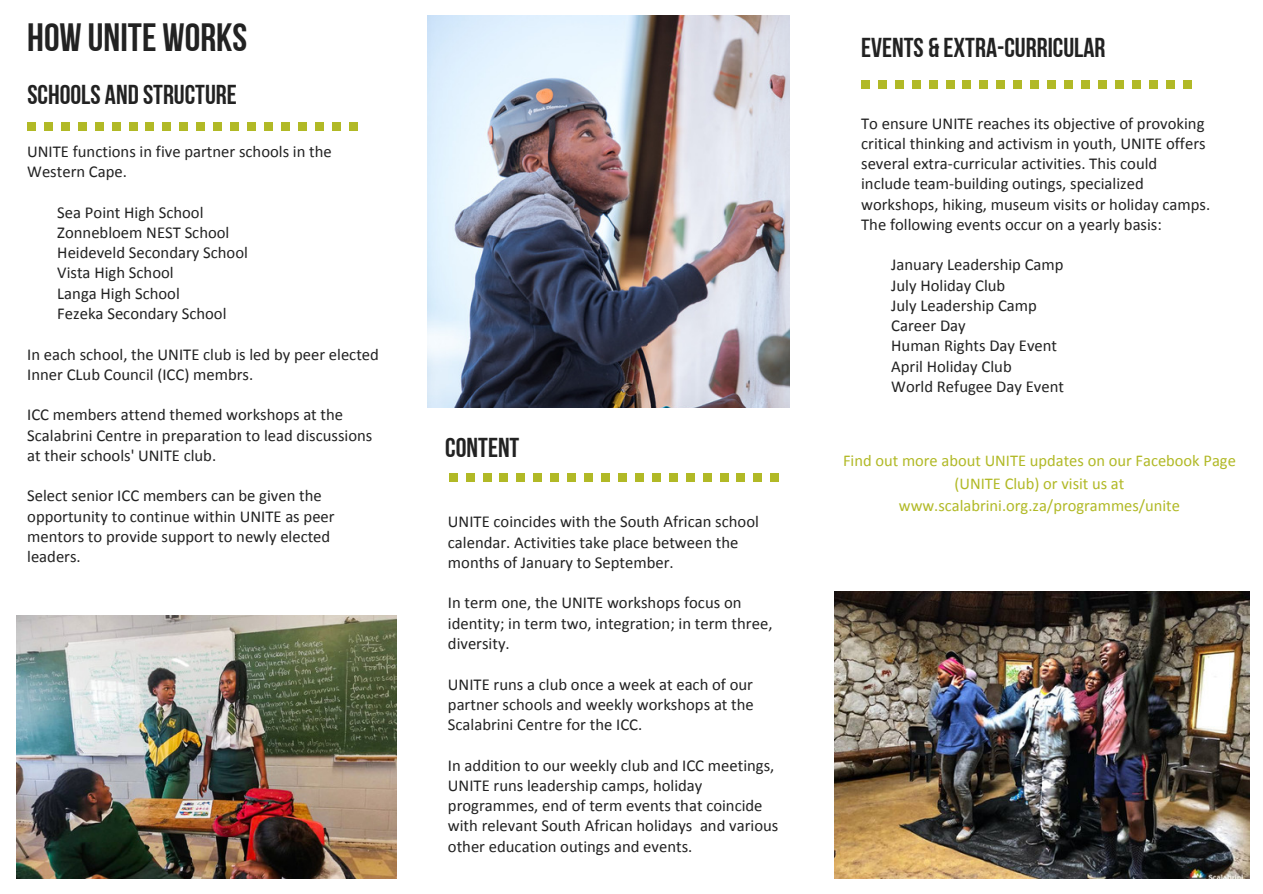
<style>
.page{position:relative;width:1263px;height:894px;background:#fff}
.page>*{position:absolute;margin:0;border:0;box-sizing:border-box;transform-origin:0 0}
.t1{font:39.3px "Bebas Neue Cyrillic";color:#222}
.t2{font:27.3px "Bebas Neue Cyrillic";color:#222}
.t3{font:16.65px/20.2px "Calibri";color:#222}
.t4{font:16.5px/22.5px "Calibri";color:#b1b926;text-align:center}
</style>
<div class="page">
<img style="left:428px;top:15px;width:361px;height:393px">
<div style="left:349px;top:122px;width:8px;height:9px;background:#b1b926"></div>
<div style="left:332px;top:122px;width:8px;height:9px;background:#b1b926"></div>
<div style="left:315px;top:122px;width:8px;height:9px;background:#b1b926"></div>
<div style="left:281px;top:122px;width:9px;height:9px;background:#b1b926"></div>
<div style="left:264px;top:122px;width:9px;height:9px;background:#b1b926"></div>
<div style="left:298px;top:122px;width:9px;height:9px;background:#b1b926"></div>
<div style="left:247px;top:122px;width:9px;height:9px;background:#b1b926"></div>
<div style="left:61px;top:122px;width:9px;height:9px;background:#b1b926"></div>
<div style="left:78px;top:122px;width:8px;height:9px;background:#b1b926"></div>
<div style="left:95px;top:122px;width:8px;height:9px;background:#b1b926"></div>
<div style="left:44px;top:122px;width:9px;height:9px;background:#b1b926"></div>
<div style="left:27px;top:122px;width:9px;height:9px;background:#b1b926"></div>
<div style="left:129px;top:122px;width:8px;height:9px;background:#b1b926"></div>
<div style="left:180px;top:122px;width:8px;height:9px;background:#b1b926"></div>
<div style="left:197px;top:122px;width:8px;height:9px;background:#b1b926"></div>
<div style="left:213px;top:122px;width:9px;height:9px;background:#b1b926"></div>
<div style="left:146px;top:122px;width:8px;height:9px;background:#b1b926"></div>
<div style="left:230px;top:122px;width:9px;height:9px;background:#b1b926"></div>
<div style="left:163px;top:122px;width:8px;height:9px;background:#b1b926"></div>
<div style="left:112px;top:122px;width:8px;height:9px;background:#b1b926"></div>
<img style="left:17px;top:615px;width:380px;height:262px">
<div style="left:770px;top:473px;width:9px;height:9px;background:#b1b926"></div>
<div style="left:754px;top:473px;width:8px;height:9px;background:#b1b926"></div>
<div style="left:737px;top:473px;width:8px;height:9px;background:#b1b926"></div>
<div style="left:703px;top:473px;width:8px;height:9px;background:#b1b926"></div>
<div style="left:686px;top:473px;width:8px;height:9px;background:#b1b926"></div>
<div style="left:720px;top:473px;width:8px;height:9px;background:#b1b926"></div>
<div style="left:669px;top:473px;width:8px;height:9px;background:#b1b926"></div>
<div style="left:483px;top:473px;width:8px;height:9px;background:#b1b926"></div>
<div style="left:500px;top:473px;width:8px;height:9px;background:#b1b926"></div>
<div style="left:517px;top:473px;width:8px;height:9px;background:#b1b926"></div>
<div style="left:466px;top:473px;width:8px;height:9px;background:#b1b926"></div>
<div style="left:449px;top:473px;width:8px;height:9px;background:#b1b926"></div>
<div style="left:550px;top:473px;width:9px;height:9px;background:#b1b926"></div>
<div style="left:601px;top:473px;width:9px;height:9px;background:#b1b926"></div>
<div style="left:618px;top:473px;width:9px;height:9px;background:#b1b926"></div>
<div style="left:635px;top:473px;width:9px;height:9px;background:#b1b926"></div>
<div style="left:567px;top:473px;width:9px;height:9px;background:#b1b926"></div>
<div style="left:652px;top:473px;width:8px;height:9px;background:#b1b926"></div>
<div style="left:584px;top:473px;width:9px;height:9px;background:#b1b926"></div>
<div style="left:534px;top:473px;width:8px;height:9px;background:#b1b926"></div>
<div style="left:1183px;top:80px;width:8px;height:9px;background:#b1b926"></div>
<div style="left:1166px;top:80px;width:8px;height:9px;background:#b1b926"></div>
<div style="left:1149px;top:80px;width:8px;height:9px;background:#b1b926"></div>
<div style="left:1115px;top:80px;width:8px;height:9px;background:#b1b926"></div>
<div style="left:1098px;top:80px;width:8px;height:9px;background:#b1b926"></div>
<div style="left:1132px;top:80px;width:8px;height:9px;background:#b1b926"></div>
<div style="left:1081px;top:80px;width:9px;height:9px;background:#b1b926"></div>
<div style="left:895px;top:80px;width:8px;height:9px;background:#b1b926"></div>
<div style="left:912px;top:80px;width:8px;height:9px;background:#b1b926"></div>
<div style="left:929px;top:80px;width:8px;height:9px;background:#b1b926"></div>
<div style="left:878px;top:80px;width:8px;height:9px;background:#b1b926"></div>
<div style="left:861px;top:80px;width:9px;height:9px;background:#b1b926"></div>
<div style="left:963px;top:80px;width:8px;height:9px;background:#b1b926"></div>
<div style="left:1013px;top:80px;width:9px;height:9px;background:#b1b926"></div>
<div style="left:1030px;top:80px;width:9px;height:9px;background:#b1b926"></div>
<div style="left:1047px;top:80px;width:9px;height:9px;background:#b1b926"></div>
<div style="left:980px;top:80px;width:8px;height:9px;background:#b1b926"></div>
<div style="left:1064px;top:80px;width:9px;height:9px;background:#b1b926"></div>
<div style="left:996px;top:80px;width:9px;height:9px;background:#b1b926"></div>
<div style="left:946px;top:80px;width:8px;height:9px;background:#b1b926"></div>
<img style="left:834px;top:591px;width:415px;height:287px">
<h1 class="t1" style="left:27px;top:22px;width:221px">HOW UNITE WORKS</h1>
<h2 class="t2" style="left:27px;top:83px;width:211px">SCHOOLS AND STRUCTURE</h2>
<p class="t3" style="left:27px;top:140px;width:306px">UNITE functions in five partner schools in the<br>Western Cape.</p>
<p class="t3" style="left:57px;top:201px;width:192px">Sea Point High School<br>Zonnebloem NEST School<br>Heideveld Secondary School<br>Vista High School<br>Langa High School<br>Fezeka Secondary School</p>
<p class="t3" style="left:27px;top:343px;width:353px">In each school, the UNITE club is led by peer elected<br>Inner CLub Council (ICC) membrs.</p>
<p class="t3" style="left:27px;top:404px;width:347px">ICC members attend themed workshops at the<br>Scalabrini Centre in preparation to lead discussions at their schools' UNITE club.</p>
<p class="t3" style="left:27px;top:485px;width:309px">Select senior ICC members can be given the opportunity to continue within UNITE as peer mentors to provide support to newly elected leaders.</p>
<h2 class="t2" style="left:445px;top:436px;width:76px">CONTENT</h2>
<p class="t3" style="left:448px;top:511px;width:312px">UNITE coincides with the South African school calendar. Activities take place between the months of January to September.</p>
<p class="t3" style="left:448px;top:592px;width:326px">In term one, the UNITE workshops focus on identity; in term two, integration; in term three, diversity.</p>
<p class="t3" style="left:448px;top:673px;width:307px;text-align:justify">UNITE runs a club once a week at each of our partner schools and weekly workshops at the Scalabrini Centre for the ICC.</p>
<p class="t3" style="left:448px;top:753px;width:332px">In addition to our weekly club and ICC meetings, UNITE runs leadership camps, holiday programmes, end of term events that coincide with relevant South African holidays and various other education outings and events.</p>
<h2 class="t2" style="left:861px;top:36px;width:246px">EVENTS &amp; EXTRA-CURRICULAR</h2>
<p class="t3" style="left:861px;top:112px;width:351px">To ensure UNITE reaches its objective of provoking critical thinking and activism in youth, UNITE offers several extra-curricular activities. This could include team-building outings, specialized workshops, hiking, museum visits or holiday camps.<br>The following events occur on a yearly basis:</p>
<p class="t3" style="left:891px;top:254px;width:174px">January Leadership Camp<br>July Holiday Club<br>July Leadership Camp<br>Career Day<br>Human Rights Day Event<br>April Holiday Club<br>World Refugee Day Event</p>
<p class="t4" style="left:843px;top:448px;width:394px">Find out more about UNITE updates on our Facebook Page (UNITE Club) or visit us at www.scalabrini.org.za/programmes/unite</p>
</div>
